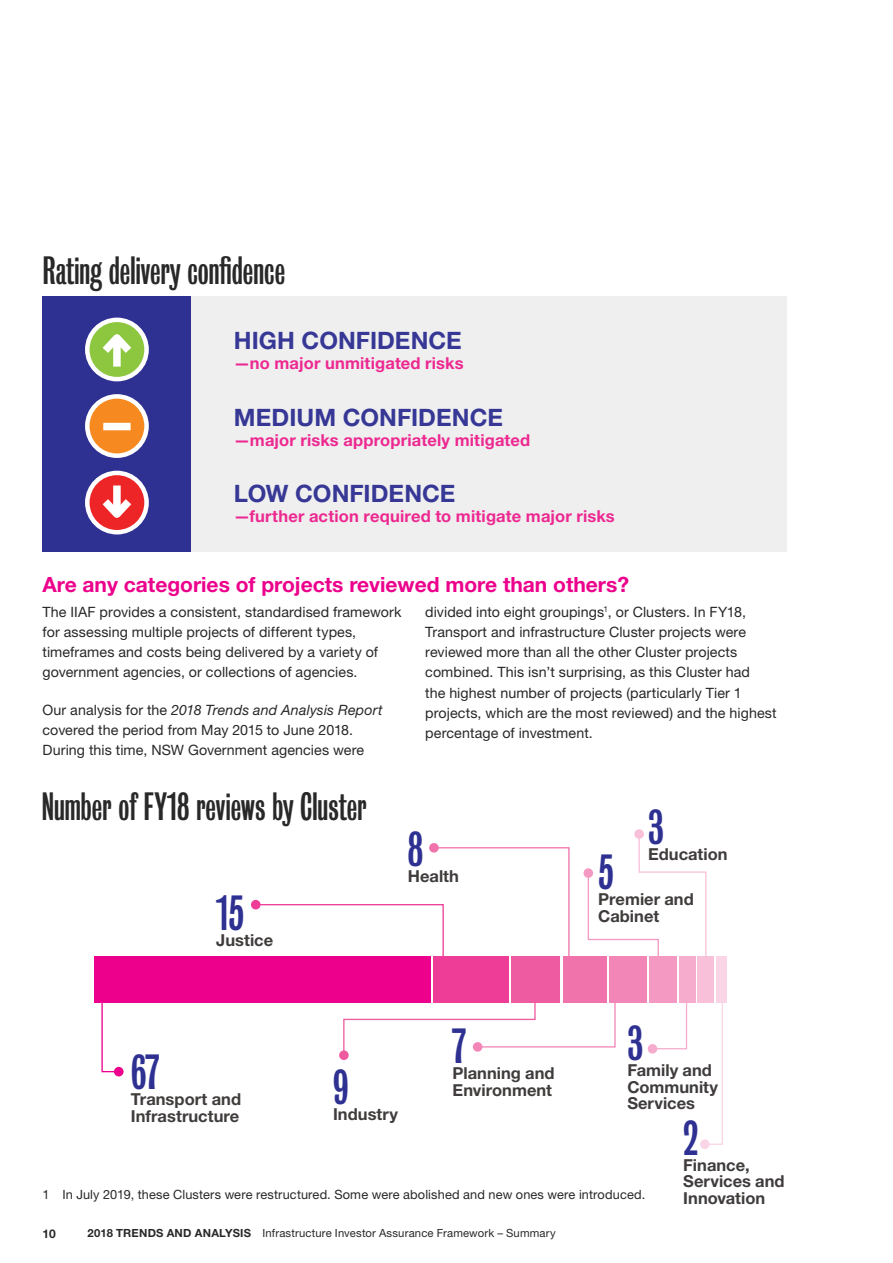
<style>
.page{position:relative;width:893px;height:1263px;background:#fff}
.page>*{position:absolute;margin:0;border:0;box-sizing:border-box;transform-origin:0 0}
.t1{font:45px "Bureau Grot Compressed";color:#2e3092}
.t2{font:36px "Bureau Grot Compressed";color:#292829}
.t3{font:700 24px "Helvetica Neue LT Std";color:#373896}
.t4{font:700 21px "Helvetica Neue LT Std";color:#ec008c}
.t5{font:700 16.5px/16.5px "Helvetica Neue LT Std";color:#403c3c}
.t6{font:700 16.5px "Helvetica Neue LT Std";letter-spacing:.01em;color:#ed2891}
.t7{font:14.25px/20.2px "Helvetica Neue LT Std";letter-spacing:.005em;color:#292829}
.t8{font:12.75px "Helvetica Neue LT Std";letter-spacing:.01em;color:#292829}
.t9{font:700 12px "Helvetica Neue LT Std";color:#292829}
.t10{font:11.25px "Helvetica Neue LT Std";letter-spacing:.015em;color:#292829}
.s1{font-style:italic}
.s2{font-weight:700}
</style>
<div class="page">
<div style="left:43px;top:296px;width:744px;height:255px;background:#efefef"></div>
<div style="left:43px;top:296px;width:148px;height:255px;background:#2e3092"></div>
<svg style="left:87px;top:320px;width:60px;height:59px"></svg>
<div style="left:85px;top:318px;width:64px;height:63px;border:4px solid #fff;border-radius:50%"></div>
<div style="left:113px;top:338px;width:8px;height:29px;background:#fff"></div>
<svg style="left:95px;top:327px;width:44px;height:34px"></svg>
<svg style="left:87px;top:473px;width:60px;height:59px"></svg>
<div style="left:85px;top:471px;width:64px;height:63px;border:4px solid #fff;border-radius:50%"></div>
<div style="left:113px;top:485px;width:8px;height:29px;background:#fff"></div>
<svg style="left:95px;top:491px;width:44px;height:34px"></svg>
<svg style="left:87px;top:396px;width:60px;height:60px;background:#f7973a"></svg>
<div style="left:85px;top:394px;width:64px;height:64px;border:4px solid #fff;border-radius:50%"></div>
<div style="left:103px;top:423px;width:28px;height:7px;background:#fff"></div>
<div style="left:716px;top:957px;width:11px;height:46px;background:#fad5e6"></div>
<div style="left:94px;top:956px;width:336px;height:47px;background:#ec008c"></div>
<svg style="left:101px;top:1003px;width:16px;height:70px"></svg>
<div style="left:114px;top:1067px;width:10px;height:9px;background:#ec008c;border-radius:50%"></div>
<svg style="left:254px;top:831px;width:470px;height:314px"></svg>
<div style="left:251px;top:900px;width:10px;height:9px;background:#ee3d96;border-radius:50%"></div>
<div style="left:429px;top:843px;width:10px;height:10px;background:#f173ac;border-radius:50%"></div>
<div style="left:583px;top:868px;width:10px;height:10px;background:#f49ac2;border-radius:50%"></div>
<div style="left:634px;top:829px;width:10px;height:10px;background:#f8c1d9;border-radius:50%"></div>
<div style="left:339px;top:1050px;width:10px;height:10px;background:#ef5ba1;border-radius:50%"></div>
<div style="left:473px;top:1042px;width:9px;height:10px;background:#f287b7;border-radius:50%"></div>
<div style="left:648px;top:1044px;width:9px;height:9px;background:#f6adcd;border-radius:50%"></div>
<div style="left:700px;top:1139px;width:10px;height:10px;background:#fad5e6;border-radius:50%"></div>
<h2 class="t2" style="left:43px;top:250px;width:244px">Rating delivery confidence</h2>
<h3 class="t3" style="left:234px;top:326px;width:229px">HIGH CONFIDENCE</h3>
<p class="t6" style="left:234px;top:353px;width:231px">—no major unmitigated risks</p>
<h3 class="t3" style="left:234px;top:402px;width:271px">MEDIUM CONFIDENCE</h3>
<p class="t6" style="left:234px;top:430px;width:298px">—major risks appropriately mitigated</p>
<h3 class="t3" style="left:234px;top:479px;width:223px">LOW CONFIDENCE</h3>
<p class="t6" style="left:234px;top:506px;width:382px">—further action required to mitigate major risks</p>
<h3 class="t4" style="left:43px;top:572px;width:588px">Are any categories of projects reviewed more than others?</h3>
<p class="t7" style="left:43px;top:601px;width:360px">The IIAF provides a consistent, standardised framework for assessing multiple projects of different types, timeframes and costs being delivered by a variety of government agencies, or collections of agencies.</p>
<p class="t7" style="left:43px;top:699px;width:342px">Our analysis for the <span class="s1">2018 Trends and Analysis Report </span>covered the period from May 2015 to June 2018.<br>During this time, NSW Government agencies were</p>
<p class="t7" style="left:425px;top:601px;width:353px">divided into eight groupings<sup>1</sup>, or Clusters. In FY18, Transport and infrastructure Cluster projects were reviewed more than all the other Cluster projects combined. This isn’t surprising, as this Cluster had<br>the highest number of projects (particularly Tier 1 projects, which are the most reviewed) and the highest percentage of investment.</p>
<h2 class="t2" style="left:41px;top:787px;width:327px">Number of FY18 reviews by Cluster</h2>
<h1 class="t1" style="left:216px;top:888px;width:29px">15</h1>
<p class="t5" style="left:216px;top:932px;width:59px">Justice</p>
<h1 class="t1" style="left:408px;top:824px;width:17px">8</h1>
<p class="t5" style="left:408px;top:867px;width:53px">Health</p>
<h1 class="t1" style="left:131px;top:1047px;width:30px">67</h1>
<p class="t5" style="left:131px;top:1091px;width:112px">Transport and<br>Infrastructure</p>
<h1 class="t1" style="left:453px;top:1021px;width:15px">7</h1>
<h1 class="t1" style="left:333px;top:1062px;width:17px">9</h1>
<p class="t5" style="left:453px;top:1065px;width:104px">Planning and<br>Environment</p>
<p class="t5" style="left:333px;top:1106px;width:67px">Industry</p>
<h1 class="t1" style="left:598px;top:847px;width:17px">5</h1>
<h1 class="t1" style="left:648px;top:802px;width:17px">3</h1>
<p class="t5" style="left:648px;top:846px;width:81px">Education</p>
<p class="t5" style="left:598px;top:891px;width:97px">Premier and<br>Cabinet</p>
<h1 class="t1" style="left:627px;top:1018px;width:17px">3</h1>
<p class="t5" style="left:627px;top:1062px;width:92px">Family and<br>Community<br>Services</p>
<h1 class="t1" style="left:683px;top:1113px;width:17px">2</h1>
<p class="t8" style="left:43px;top:1187px;width:604px">1 In July 2019, these Clusters were restructured. Some were abolished and new ones were introduced.</p>
<p class="t9" style="left:43px;top:1226px;width:15px">10</p>
<p class="t10" style="left:88px;top:1226px;width:470px"><span class="s2">2018 TRENDS AND ANALYSIS</span> Infrastructure Investor Assurance Framework – Summary</p>
<p class="t5" style="left:683px;top:1156px;width:103px">Finance,<br>Services and<br>Innovation</p>
</div>
